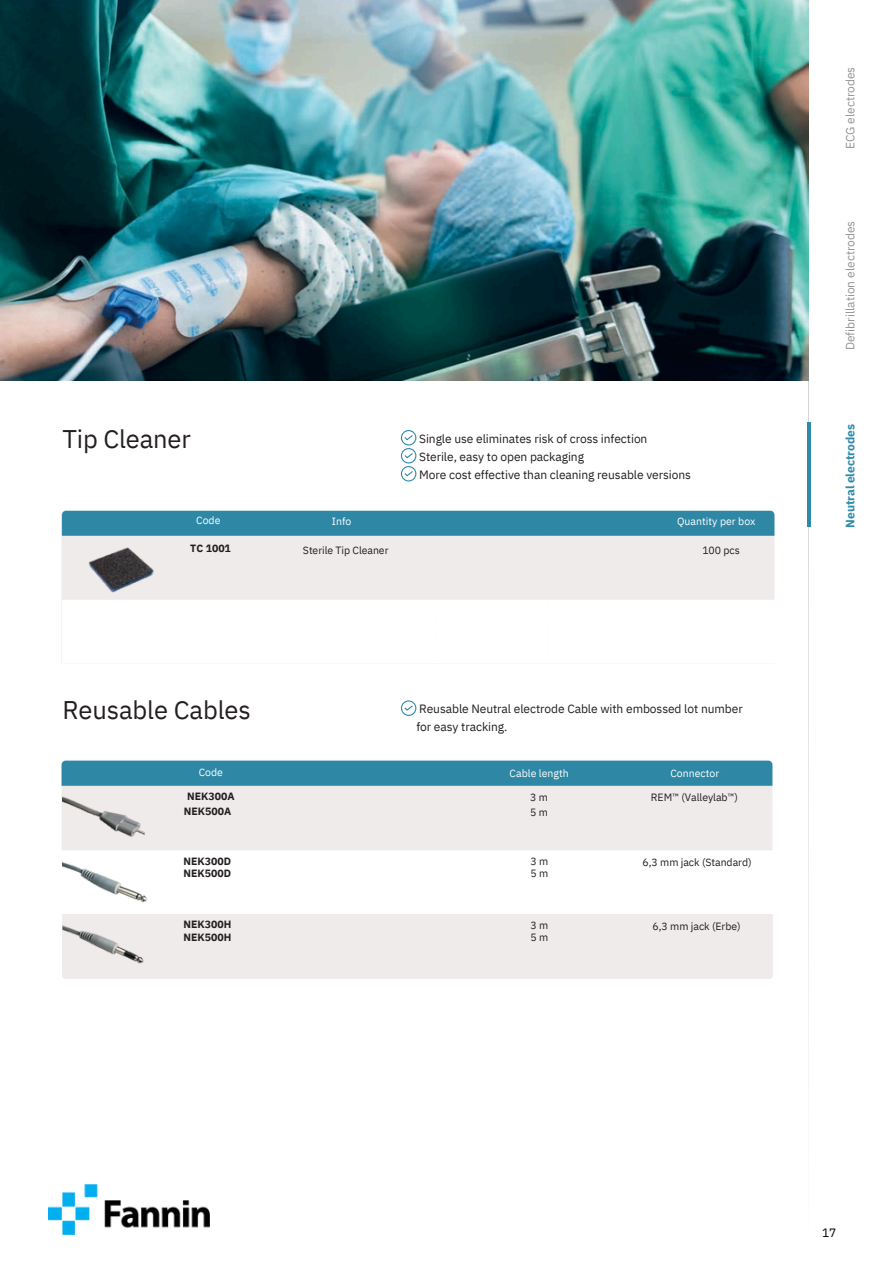
<style>
.page{position:relative;width:894px;height:1264px;background:#fff}
.page>*{position:absolute;margin:0;border:0;box-sizing:border-box;transform-origin:0 0}
.t1{font:25.5px "IBM Plex Sans";letter-spacing:-.005em;color:#231f20}
.t2{font:12px/18px "IBM Plex Sans";letter-spacing:-.005em;color:#231f20}
.t3{font:12px "IBM Plex Sans";color:#939598}
.t4{font:700 12px "IBM Plex Sans";letter-spacing:-.01em;color:#2d8aa8}
.t5{font:12px "IBM Plex Sans";color:#000}
.t6{font:10.5px/12.3px "IBM Plex Sans";letter-spacing:-.005em;color:#231f20}
.t7{font:700 10.5px/12.3px "IBM Plex Sans";color:#231f20}
.t8{font:10.5px "IBM Plex Sans";color:#fff}
</style>
<div class="page">
<img style="left:0;top:0;width:808px;height:380px">
<hr style="left:806px;top:422px;width:3px;height:104px;background:#2d8aa8">
<img style="left:61px;top:510px;width:714px;height:153px">
<svg style="left:401px;top:430px;width:15px;height:51px"></svg>
<img style="left:48px;top:1184px;width:161px;height:50px">
<img style="left:68px;top:538px;width:98px;height:63px">
<img style="left:61px;top:760px;width:712px;height:90px">
<img style="left:62px;top:786px;width:99px;height:189px">
<svg style="left:401px;top:700px;width:15px;height:16px"></svg>
<p class="t1" style="left:62px;top:422px;width:130px">Tip Cleaner</p>
<p class="t2" style="left:419px;top:429px;width:230px">Single use eliminates risk of cross infection<br>Sterile, easy to open packaging</p>
<p class="t2" style="left:419px;top:465px;width:273px">More cost effective than cleaning reusable versions</p>
<p class="t8" style="left:196px;top:513px;width:26px">Code</p>
<h1 class="t8" style="left:332px;top:514px;width:21px">Info</h1>
<p class="t7" style="left:190px;top:542px;width:42px">TC 1001</p>
<p class="t6" style="left:303px;top:543px;width:87px">Sterile Tip Cleaner</p>
<p class="t6" style="left:702px;top:543px;width:39px">100 pcs</p>
<p class="t8" style="left:677px;top:514px;width:80px">Quantity per box</p>
<h4 class="t1" style="left:62px;top:692px;width:190px">Reusable Cables</h4>
<p class="t2" style="left:416px;top:699px;width:328px">Reusable Neutral electrode Cable with embossed lot number for easy tracking.</p>
<p class="t8" style="left:199px;top:764px;width:26px">Code</p>
<p class="t7" style="left:187px;top:790px;width:49px">NEK300A</p>
<p class="t7" style="left:184px;top:805px;width:49px">NEK500A</p>
<p class="t8" style="left:509px;top:765px;width:61px">Cable length</p>
<p class="t6" style="left:530px;top:791px;width:19px">3m</p>
<p class="t6" style="left:530px;top:805px;width:19px">5m</p>
<h3 class="t8" style="left:670px;top:765px;width:50px">Connector</h3>
<h2 class="t6" style="left:650px;top:791px;width:88px">REM™ (Valleylab™)</h2>
<p class="t7" style="left:183px;top:854px;width:49px">NEK300D<br>NEK500D</p>
<p class="t6" style="left:530px;top:854px;width:19px">3m<br>5m</p>
<p class="t6" style="left:642px;top:856px;width:110px">6,3 mm jack (Standard)</p>
<p class="t7" style="left:183px;top:918px;width:49px">NEK300H<br>NEK500H</p>
<h4 class="t6" style="left:530px;top:918px;width:19px">3m<br>5m</h4>
<h3 class="t6" style="left:652px;top:919px;width:90px">6,3 mm jack (Erbe)</h3>
<p class="t3" style="left:841px;top:149px;width:84px;rotate:-90deg">ECG electrodes</p>
<p class="t3" style="left:841px;top:350px;width:131px;rotate:-90deg">Defibrillation electrodes</p>
<h4 class="t4" style="left:841px;top:527px;width:105px;rotate:-90deg">Neutral electrodes</h4>
<p class="t5" style="left:821px;top:1224px;width:16px">17</p>
</div>
